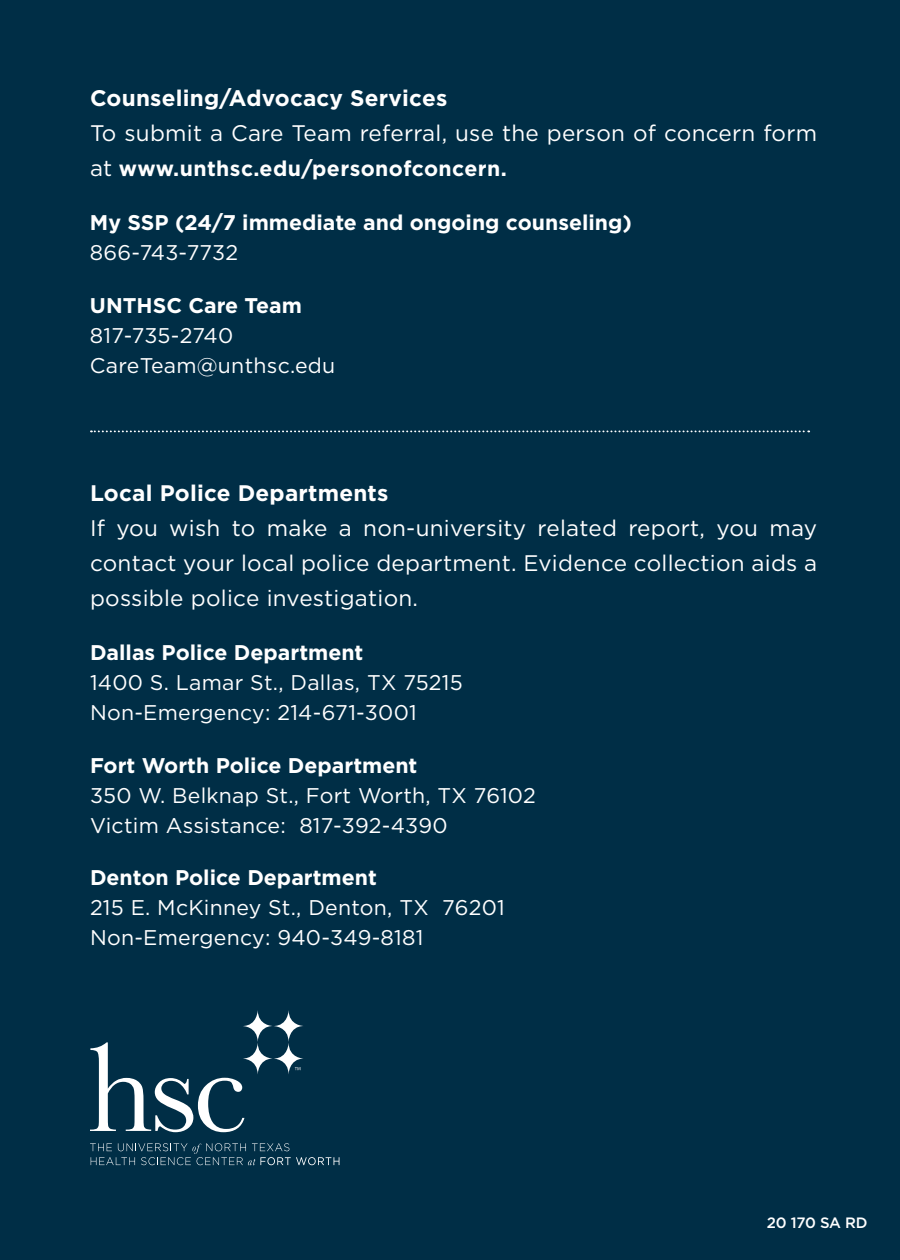
<style>
.page{position:relative;width:900px;height:1260px;background:#002e46}
.page>*{position:absolute;margin:0;border:0;box-sizing:border-box;transform-origin:0 0}
.t1{font:22.5px/35px "Gotham";letter-spacing:.01em;color:#fff;text-align:justify}
.t2{font:700 22.5px "Gotham";letter-spacing:.01em;color:#fff}
.t3{font:21.25px/30px "Gotham";letter-spacing:.01em;color:#fff}
.t4{font:700 21.25px "Gotham";color:#fff}
.t5{font:700 21.25px "Gotham";letter-spacing:.02em;color:#fff}
.t6{font:500 15px "Gotham";letter-spacing:-.015em;color:#fff}
.s1{font-weight:400;font-size:22.5px}
</style>
<div class="page">
<svg style="left:242px;top:1010px;width:31px;height:32px"></svg>
<svg style="left:273px;top:1010px;width:31px;height:32px"></svg>
<svg style="left:242px;top:1042px;width:31px;height:33px"></svg>
<svg style="left:273px;top:1042px;width:31px;height:33px"></svg>
<svg style="left:90px;top:1042px;width:154px;height:90px"></svg>
<svg style="left:90px;top:1143px;width:249px;height:22px"></svg>
<svg style="left:295px;top:1067px;width:6px;height:3px"></svg>
<svg style="left:91px;top:430px;width:718px;height:2px"></svg>
<p class="t2" style="left:90px;top:85px;width:359px">Counseling/Advocacy Services</p>
<p class="t1" style="left:90px;top:116px;width:729px">To submit a Care Team referral, use the person of concern form</p>
<p class="t5" style="left:90px;top:157px;width:419px"><span class="s1">at</span> www.unthsc.edu/personofconcern.</p>
<p class="t4" style="left:90px;top:211px;width:543px">My SSP (24/7 immediate and ongoing counseling)</p>
<p class="t3" style="left:90px;top:237px;width:150px">866-743-7732</p>
<p class="t4" style="left:90px;top:293px;width:213px">UNTHSC Care Team</p>
<p class="t3" style="left:90px;top:320px;width:247px">817-735-2740<br>CareTeam@unthsc.edu</p>
<p class="t2" style="left:90px;top:480px;width:300px">Local Police Departments</p>
<p class="t1" style="left:90px;top:511px;width:729px">If you wish to make a non-university related report, you may contact your local police department. Evidence collection aids a possible police investigation.</p>
<p class="t4" style="left:90px;top:641px;width:275px">Dallas Police Department</p>
<p class="t3" style="left:90px;top:667px;width:374px">1400 S. Lamar St., Dallas, TX 75215<br>Non-Emergency: 214-671-3001</p>
<p class="t4" style="left:90px;top:753px;width:329px">Fort Worth Police Department</p>
<p class="t3" style="left:90px;top:780px;width:447px">350 W. Belknap St., Fort Worth, TX 76102<br>Victim Assistance: 817-392-4390</p>
<p class="t4" style="left:90px;top:866px;width:288px">Denton Police Department</p>
<p class="t3" style="left:90px;top:892px;width:416px">215 E. McKinney St., Denton, TX 76201<br>Non-Emergency: 940-349-8181</p>
<p class="t6" style="left:767px;top:1213px;width:102px">20 170 SA RD</p>
</div>
